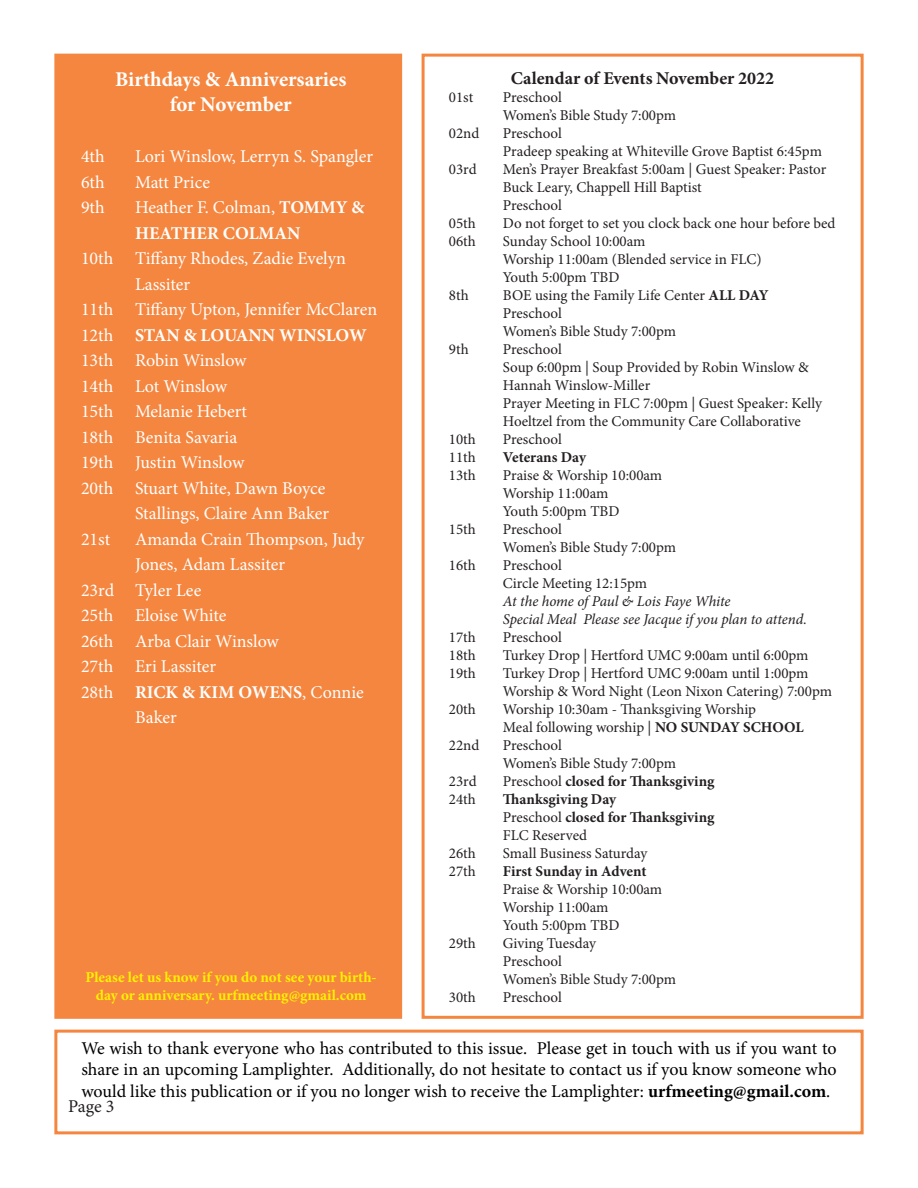
<style>
.page{position:relative;width:918px;height:1188px;background:#fff}
.page>*{position:absolute;margin:0;border:0;box-sizing:border-box;transform-origin:0 0}
.t1{font:700 21px "Minion Pro";letter-spacing:-.005em;color:#fff}
.t2{font:18px "Minion Pro";color:#fff}
.t3{font:18px/21.6px "Minion Pro";letter-spacing:-.005em;color:#000;text-align:justify}
.t4{font:700 18px/25.5px "Minion Pro";color:#fff}
.t5{font:700 18px "Minion Pro";letter-spacing:-.005em;color:#231f20}
.t6{font:18px "Minion Pro";color:#231f20}
.t7{font:15px "Minion Pro";letter-spacing:-.005em;color:#231f20}
.t8{font:700 15px "Minion Pro";color:#231f20}
.t9{font:700 15px/18px "Minion Pro";color:#fff101;text-align:center}
.t10{font:italic 15px "Minion Pro";letter-spacing:-.005em;color:#231f20}
.s1{font-weight:400}
.s2{font-weight:700}
</style>
<div class="page">
<div style="left:54px;top:54px;width:348px;height:965px;background:#f5863f;border:3px solid #f5863f"></div>
<div style="left:422px;top:54px;width:442px;height:965px;border:3px solid #f5863f"></div>
<div style="left:54px;top:1030px;width:810px;height:104px;border:3px solid #f5863f"></div>
<p class="t1" style="left:115px;top:64px;width:233px">Birthdays &amp; Anniversaries</p>
<p class="t1" style="left:170px;top:90px;width:123px">for November</p>
<p class="t2" style="left:81px;top:144px;width:25px">4th</p>
<p class="t2" style="left:135px;top:144px;width:240px">Lori Winslow, Lerryn S. Spangler</p>
<p class="t2" style="left:81px;top:170px;width:25px">6th</p>
<p class="t2" style="left:135px;top:170px;width:77px">Matt Price</p>
<p class="t2" style="left:81px;top:195px;width:25px">9th</p>
<p class="t4" style="left:135px;top:194px;width:231px"><span class="s1">Heather F. Colman,</span> TOMMY &amp;<br>HEATHER COLMAN</p>
<p class="t2" style="left:81px;top:246px;width:266px">10th Tiffany Rhodes, Zadie Evelyn</p>
<p class="t2" style="left:135px;top:272px;width:57px">Lassiter</p>
<p class="t2" style="left:81px;top:297px;width:298px">11th Tiffany Upton, Jennifer McClaren</p>
<p class="t4" style="left:81px;top:322px;width:287px"><span class="s1">12th</span> STAN &amp; LOUANN WINSLOW</p>
<p class="t2" style="left:81px;top:348px;width:167px">13th Robin Winslow</p>
<p class="t2" style="left:81px;top:374px;width:148px">14th Lot Winslow</p>
<p class="t2" style="left:81px;top:399px;width:168px">15th Melanie Hebert</p>
<p class="t2" style="left:81px;top:425px;width:158px">18th Benita Savaria</p>
<p class="t2" style="left:81px;top:450px;width:165px">19th Justin Winslow</p>
<p class="t2" style="left:81px;top:476px;width:246px">20th Stuart White, Dawn Boyce</p>
<p class="t2" style="left:135px;top:501px;width:196px">Stallings, Claire Ann Baker</p>
<p class="t2" style="left:81px;top:527px;width:31px">21st</p>
<p class="t2" style="left:135px;top:527px;width:231px">Amanda Crain Thompson, Judy</p>
<p class="t2" style="left:135px;top:552px;width:152px">Jones, Adam Lassiter</p>
<p class="t2" style="left:81px;top:578px;width:122px">23rd Tyler Lee</p>
<p class="t2" style="left:81px;top:603px;width:147px">25th Eloise White</p>
<p class="t2" style="left:81px;top:629px;width:199px">26th Arba Clair Winslow</p>
<p class="t2" style="left:81px;top:654px;width:137px">27th Eri Lassiter</p>
<p class="t4" style="left:81px;top:679px;width:284px"><span class="s1">28th</span> RICK &amp; KIM OWENS<span class="s1">, Connie</span></p>
<p class="t2" style="left:135px;top:705px;width:43px">Baker</p>
<p class="t9" style="left:85px;top:968px;width:293px">Please let us know if you do not see your birth&shy;day or anniversary. urfmeeting@gmail.com</p>
<p class="t5" style="left:511px;top:65px;width:265px">Calendar of Events November 2022</p>
<p class="t7" style="left:449px;top:87px;width:26px">01st</p>
<p class="t7" style="left:503px;top:87px;width:61px">Preschool</p>
<p class="t7" style="left:503px;top:105px;width:175px">Women’s Bible Study 7:00pm</p>
<p class="t7" style="left:449px;top:123px;width:32px">02nd</p>
<p class="t7" style="left:503px;top:123px;width:61px">Preschool</p>
<p class="t7" style="left:503px;top:141px;width:321px">Pradeep speaking at Whiteville Grove Baptist 6:45pm</p>
<p class="t7" style="left:449px;top:159px;width:29px">03rd</p>
<p class="t7" style="left:503px;top:159px;width:325px">Men’s Prayer Breakfast 5:00am | Guest Speaker: Pastor</p>
<p class="t7" style="left:503px;top:177px;width:200px">Buck Leary, Chappell Hill Baptist</p>
<p class="t7" style="left:503px;top:195px;width:61px">Preschool</p>
<p class="t7" style="left:449px;top:213px;width:29px">05th</p>
<p class="t7" style="left:503px;top:213px;width:334px">Do not forget to set you clock back one hour before bed</p>
<p class="t7" style="left:449px;top:231px;width:29px">06th</p>
<p class="t7" style="left:503px;top:231px;width:144px">Sunday School 10:00am</p>
<p class="t7" style="left:503px;top:249px;width:260px">Worship 11:00am (Blended service in FLC)</p>
<p class="t7" style="left:503px;top:267px;width:118px">Youth 5:00pm TBD</p>
<p class="t7" style="left:449px;top:285px;width:21px">8th</p>
<p class="t7" style="left:503px;top:285px;width:267px">BOE using the Family Life Center <span class="s2">ALL DAY</span></p>
<p class="t7" style="left:503px;top:303px;width:61px">Preschool</p>
<p class="t7" style="left:503px;top:321px;width:175px">Women’s Bible Study 7:00pm</p>
<p class="t7" style="left:449px;top:339px;width:21px">9th</p>
<p class="t7" style="left:503px;top:339px;width:61px">Preschool</p>
<p class="t7" style="left:503px;top:357px;width:308px">Soup 6:00pm | Soup Provided by Robin Winslow &amp;</p>
<p class="t7" style="left:503px;top:375px;width:149px">Hannah Winslow-Miller</p>
<p class="t7" style="left:503px;top:393px;width:321px">Prayer Meeting in FLC 7:00pm | Guest Speaker: Kelly</p>
<p class="t7" style="left:503px;top:411px;width:300px">Hoeltzel from the Community Care Collaborative</p>
<p class="t7" style="left:449px;top:429px;width:29px">10th</p>
<p class="t7" style="left:503px;top:429px;width:61px">Preschool</p>
<p class="t7" style="left:449px;top:447px;width:29px">11th</p>
<p class="t8" style="left:503px;top:446px;width:85px">Veterans Day</p>
<p class="t7" style="left:449px;top:465px;width:29px">13th</p>
<p class="t7" style="left:503px;top:465px;width:161px">Praise &amp; Worship 10:00am</p>
<p class="t7" style="left:503px;top:483px;width:107px">Worship 11:00am</p>
<p class="t7" style="left:503px;top:501px;width:118px">Youth 5:00pm TBD</p>
<p class="t7" style="left:449px;top:519px;width:29px">15th</p>
<p class="t7" style="left:503px;top:519px;width:61px">Preschool</p>
<p class="t7" style="left:503px;top:537px;width:175px">Women’s Bible Study 7:00pm</p>
<p class="t7" style="left:449px;top:555px;width:29px">16th</p>
<p class="t7" style="left:503px;top:555px;width:61px">Preschool</p>
<p class="t7" style="left:503px;top:573px;width:146px">Circle Meeting 12:15pm</p>
<p class="t10" style="left:503px;top:591px;width:229px">At the home of Paul &amp; Lois Faye White</p>
<p class="t10" style="left:503px;top:609px;width:305px">Special Meal Please see Jacque if you plan to attend.</p>
<p class="t7" style="left:449px;top:627px;width:29px">17th</p>
<p class="t7" style="left:503px;top:627px;width:61px">Preschool</p>
<p class="t7" style="left:449px;top:645px;width:29px">18th</p>
<p class="t7" style="left:503px;top:645px;width:307px">Turkey Drop | Hertford UMC 9:00am until 6:00pm</p>
<p class="t7" style="left:449px;top:663px;width:29px">19th</p>
<p class="t7" style="left:503px;top:663px;width:307px">Turkey Drop | Hertford UMC 9:00am until 1:00pm</p>
<p class="t7" style="left:503px;top:681px;width:331px">Worship &amp; Word Night (Leon Nixon Catering) 7:00pm</p>
<p class="t7" style="left:449px;top:699px;width:29px">20th</p>
<p class="t7" style="left:503px;top:699px;width:255px">Worship 10:30am - Thanksgiving Worship</p>
<p class="t7" style="left:503px;top:717px;width:302px">Meal following worship | <span class="s2">NO SUNDAY SCHOOL</span></p>
<p class="t7" style="left:449px;top:735px;width:32px">22nd</p>
<p class="t7" style="left:503px;top:735px;width:61px">Preschool</p>
<p class="t7" style="left:503px;top:753px;width:175px">Women’s Bible Study 7:00pm</p>
<p class="t7" style="left:449px;top:771px;width:29px">23rd</p>
<p class="t8" style="left:503px;top:770px;width:213px"><span class="s1">Preschool</span> closed for Thanksgiving</p>
<p class="t7" style="left:449px;top:789px;width:29px">24th</p>
<p class="t8" style="left:503px;top:788px;width:115px">Thanksgiving Day</p>
<p class="t8" style="left:503px;top:806px;width:213px"><span class="s1">Preschool</span> closed for Thanksgiving</p>
<p class="t7" style="left:503px;top:825px;width:86px">FLC Reserved</p>
<p class="t7" style="left:449px;top:843px;width:29px">26th</p>
<p class="t7" style="left:503px;top:843px;width:146px">Small Business Saturday</p>
<p class="t7" style="left:449px;top:861px;width:29px">27th</p>
<p class="t8" style="left:503px;top:860px;width:145px">First Sunday in Advent</p>
<p class="t7" style="left:503px;top:879px;width:161px">Praise &amp; Worship 10:00am</p>
<p class="t7" style="left:503px;top:897px;width:107px">Worship 11:00am</p>
<p class="t7" style="left:503px;top:915px;width:118px">Youth 5:00pm TBD</p>
<p class="t7" style="left:449px;top:933px;width:29px">29th</p>
<p class="t7" style="left:503px;top:933px;width:94px">Giving Tuesday</p>
<p class="t7" style="left:503px;top:951px;width:61px">Preschool</p>
<p class="t7" style="left:503px;top:969px;width:175px">Women’s Bible Study 7:00pm</p>
<p class="t7" style="left:449px;top:987px;width:29px">30th</p>
<p class="t7" style="left:503px;top:987px;width:61px">Preschool</p>
<p class="t3" style="left:81px;top:1037px;width:757px">We wish to thank everyone who has contributed to this issue. Please get in touch with us if you want to share in an upcoming Lamplighter. Additionally, do not hesitate to contact us if you know someone who would like this publication or if you no longer wish to receive the Lamplighter: <span class="s2">urfmeeting@gmail.com</span>.</p>
<p class="t6" style="left:68px;top:1095px;width:48px">Page 3</p>
</div>
